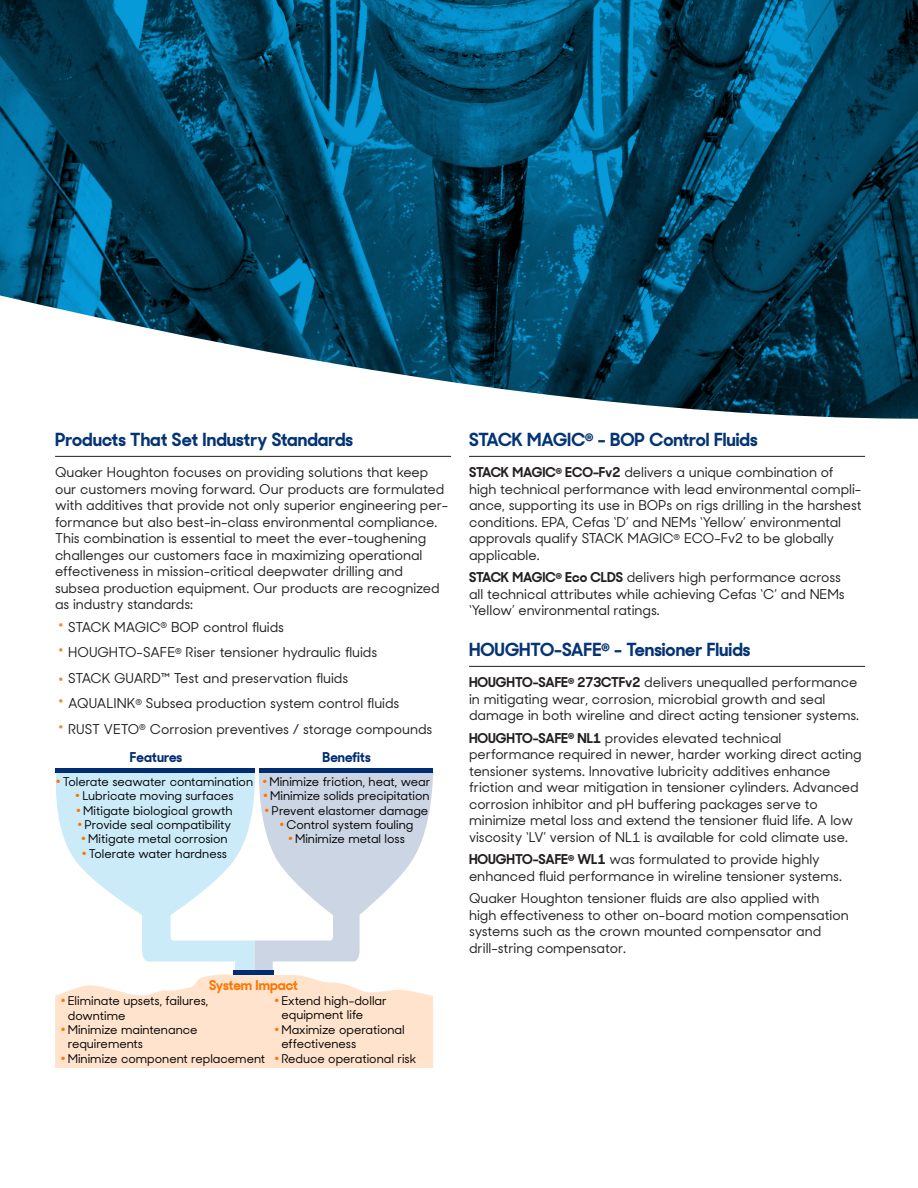
<style>
.page{position:relative;width:918px;height:1188px;background:#fff}
.page>*{position:absolute;margin:0;border:0;box-sizing:border-box;transform-origin:0 0}
.H4_-_Normal_Header_w{font:700 18px "Sharp Sans Display No 2";color:#053474}
.H5_-_Paragraph_Text{font:500 13.5px/16.5px "Sharp Sans Display No 2";color:#231f20}
.t1{font:700 13.5px "Sharp Sans Display No 2";color:#002d72}
.t2{font:700 13.5px "Sharp Sans Display No 2";letter-spacing:-.005em;color:#ff7500}
.t3{font:500 12px/14.4px "Sharp Sans Display No 2";color:#000}
.s1{font-weight:400;font-size:27px;color:#f58529}
.s2{font-weight:700}
</style>
<div class="page">
<svg style="left:0;top:0;width:918px;height:249px;background:#024c6c"></svg>
<svg style="left:0;top:249px;width:918px;height:170px"></svg>
<hr style="left:55px;top:456px;width:396px;height:1px;background:#231f20">
<svg style="left:55px;top:768px;width:378px;height:300px"></svg>
<div style="left:234px;top:970px;width:40px;height:5px;background:#002d72"></div>
<hr style="left:469px;top:456px;width:396px;height:1px;background:#231f20">
<hr style="left:469px;top:666px;width:396px;height:1px;background:#231f20">
<p class="H4_-_Normal_Header_w" style="left:55px;top:424px;width:300px">Products That Set Industry Standards</p>
<p class="H5_-_Paragraph_Text" style="left:55px;top:463px;width:395px">Quaker Houghton focuses on providing solutions that keep our customers moving forward. Our products are formulated with additives that provide not only superior engineering per&shy;formance but also best-in-class environmental compliance.<br>This combination is essential to meet the ever-toughening challenges our customers face in maximizing operational effectiveness in mission-critical deepwater drilling and subsea production equipment. Our products are recognized as industry standards:</p>
<p class="H5_-_Paragraph_Text" style="left:57px;top:617px;width:229px"><span class="s1">•</span> STACK MAGIC<sup>®</sup> BOP control fluids</p>
<p class="H5_-_Paragraph_Text" style="left:57px;top:643px;width:322px"><span class="s1">•</span> HOUGHTO-SAFE<sup>®</sup> Riser tensioner hydraulic fluids</p>
<p class="H5_-_Paragraph_Text" style="left:57px;top:668px;width:293px"><span class="s1">•</span> STACK GUARD™ Test and preservation fluids</p>
<p class="H5_-_Paragraph_Text" style="left:57px;top:694px;width:344px"><span class="s1">•</span> AQUALINK<sup>®</sup> Subsea production system control fluids</p>
<p class="H5_-_Paragraph_Text" style="left:57px;top:719px;width:377px"><span class="s1">•</span> RUST VETO<sup>®</sup> Corrosion preventives / storage compounds</p>
<p class="t1" style="left:130px;top:745px;width:54px">Features</p>
<p class="t1" style="left:323px;top:745px;width:50px">Benefits</p>
<p class="t3" style="left:56px;top:773px;width:199px"><sup>●</sup> Tolerate seawater contamination</p>
<p class="t3" style="left:76px;top:787px;width:159px"><sup>●</sup> Lubricate moving surfaces</p>
<p class="t3" style="left:77px;top:802px;width:158px"><sup>●</sup> Mitigate biological growth</p>
<p class="t3" style="left:78px;top:816px;width:155px"><sup>●</sup> Provide seal compatibility</p>
<p class="t3" style="left:82px;top:831px;width:148px"><sup>●</sup> Mitigate metal corrosion</p>
<p class="t3" style="left:82px;top:845px;width:146px"><sup>●</sup> Tolerate water hardness</p>
<p class="t3" style="left:263px;top:773px;width:169px"><sup>●</sup> Minimize friction, heat, wear</p>
<p class="t3" style="left:264px;top:787px;width:168px"><sup>●</sup> Minimize solids precipitation</p>
<p class="t3" style="left:265px;top:802px;width:165px"><sup>●</sup> Prevent elastomer damage</p>
<p class="t3" style="left:280px;top:816px;width:135px"><sup>●</sup> Control system fouling</p>
<p class="t3" style="left:288px;top:831px;width:118px"><sup>●</sup> Minimize metal loss</p>
<p class="t2" style="left:209px;top:973px;width:90px">System Impact</p>
<p class="t3" style="left:281px;top:992px;width:107px;text-indent:-7px"><sup>●</sup> Extend high-dollar equipment life</p>
<p class="t3" style="left:281px;top:1021px;width:125px;text-indent:-7px"><sup>●</sup> Maximize operational effectiveness</p>
<p class="t3" style="left:275px;top:1050px;width:143px"><sup>●</sup> Reduce operational risk</p>
<p class="t3" style="left:68px;top:993px;width:142px;text-indent:-7px"><sup>●</sup> Eliminate upsets, failures, downtime</p>
<p class="t3" style="left:68px;top:1021px;width:131px;text-indent:-7px"><sup>●</sup> Minimize maintenance requirements</p>
<p class="t3" style="left:61px;top:1050px;width:206px"><sup>●</sup> Minimize component replacement</p>
<p class="H4_-_Normal_Header_w" style="left:469px;top:424px;width:290px">STACK MAGIC<sup>®</sup> - BOP Control Fluids</p>
<p class="H5_-_Paragraph_Text" style="left:469px;top:463px;width:394px"><span class="s2">STACK MAGIC</span><sup>®</sup> <span class="s2">ECO-Fv2</span> delivers a unique combination of high technical performance with lead environmental compli&shy;ance, supporting its use in BOPs on rigs drilling in the harshest conditions. EPA, Cefas ‘D’ and NEMs ‘Yellow’ environmental approvals qualify STACK MAGIC<sup>®</sup> ECO-Fv2 to be globally applicable.</p>
<p class="H5_-_Paragraph_Text" style="left:469px;top:568px;width:377px"><span class="s2">STACK MAGIC</span><sup>®</sup> <span class="s2">Eco CLDS</span> delivers high performance across all technical attributes while achieving Cefas ‘C’ and NEMs ‘Yellow’ environmental ratings.</p>
<p class="H4_-_Normal_Header_w" style="left:469px;top:634px;width:283px">HOUGHTO-SAFE<sup>®</sup> - Tensioner Fluids</p>
<p class="H5_-_Paragraph_Text" style="left:469px;top:673px;width:392px"><span class="s2">HOUGHTO-SAFE</span><sup>®</sup> <span class="s2">273CTFv2</span> delivers unequalled performance in mitigating wear, corrosion, microbial growth and seal damage in both wireline and direct acting tensioner systems.</p>
<p class="H5_-_Paragraph_Text" style="left:469px;top:728px;width:394px"><span class="s2">HOUGHTO-SAFE</span><sup>®</sup> <span class="s2">NL1</span> provides elevated technical performance required in newer, harder working direct acting tensioner systems. Innovative lubricity additives enhance friction and wear mitigation in tensioner cylinders. Advanced corrosion inhibitor and pH buffering packages serve to minimize metal loss and extend the tensioner fluid life. A low viscosity ‘LV’ version of NL1 is available for cold climate use.</p>
<p class="H5_-_Paragraph_Text" style="left:469px;top:850px;width:374px"><span class="s2">HOUGHTO-SAFE</span><sup>®</sup> <span class="s2">WL1</span> was formulated to provide highly enhanced fluid performance in wireline tensioner systems.</p>
<p class="H5_-_Paragraph_Text" style="left:469px;top:889px;width:381px">Quaker Houghton tensioner fluids are also applied with high effectiveness to other on-board motion compensation systems such as the crown mounted compensator and drill-string compensator.</p>
</div>
